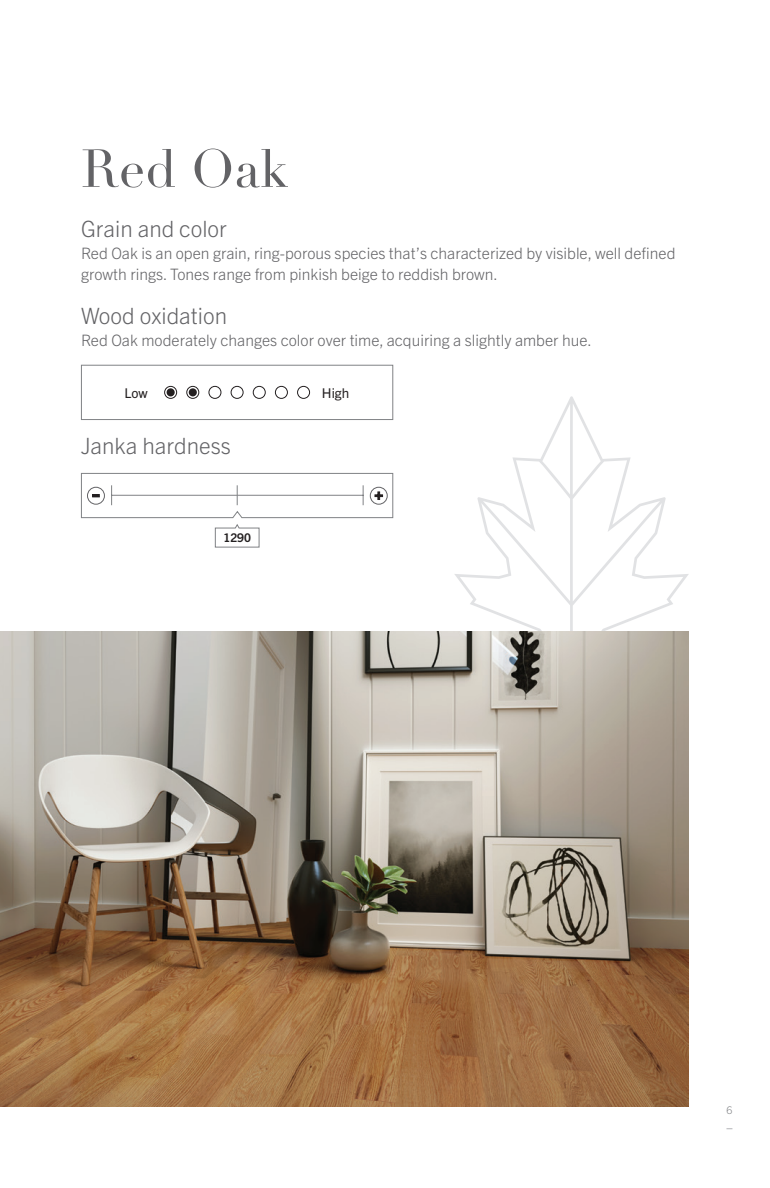
<style>
.page{position:relative;width:770px;height:1188px;background:#fff}
.page>*{position:absolute;margin:0;border:0;box-sizing:border-box;transform-origin:0 0}
.Titre{font:52.5px "Didot";color:#636366}
.t1{font:300 22.5px "Trade Gothic Next LT Pro";color:#636366}
.t2{font:300 15.75px/21.8px "Trade Gothic Next LT Pro";color:#636366}
.t3{font:13.5px "Trade Gothic Next LT Pro";color:#231f20}
.t4{font:700 12px "Trade Gothic Next LT Pro";color:#231f20}
.t5{font:300 10.5px "Trade Gothic Next LT Pro";color:#808285}
</style>
<div class="page">
<svg style="left:454px;top:396px;width:235px;height:367px"></svg>
<img style="left:0;top:631px;width:688px;height:476px">
<div style="left:81px;top:365px;width:312px;height:55px;border:1px solid #808285"></div>
<div style="left:164px;top:386px;width:13px;height:13px;border:1px solid #231f20;border-radius:50%"></div>
<div style="left:166px;top:388px;width:9px;height:8px;background:#231f20;border-radius:50%"></div>
<div style="left:186px;top:386px;width:13px;height:13px;border:1px solid #231f20;border-radius:50%"></div>
<div style="left:189px;top:388px;width:8px;height:8px;background:#231f20;border-radius:50%"></div>
<div style="left:208px;top:386px;width:13px;height:13px;border:1px solid #231f20;border-radius:50%"></div>
<div style="left:231px;top:386px;width:12px;height:13px;border:1px solid #231f20;border-radius:50%"></div>
<div style="left:253px;top:386px;width:12px;height:13px;border:1px solid #231f20;border-radius:50%"></div>
<div style="left:275px;top:386px;width:13px;height:13px;border:1px solid #231f20;border-radius:50%"></div>
<div style="left:297px;top:386px;width:13px;height:13px;border:1px solid #231f20;border-radius:50%"></div>
<svg style="left:81px;top:473px;width:312px;height:75px"></svg>
<p class="Titre" style="left:81px;top:137px;width:209px">Red Oak</p>
<p class="t1" style="left:81px;top:213px;width:147px">Grain and color</p>
<p class="t2" style="left:81px;top:241px;width:596px">Red Oak is an open grain, ring-porous species that’s characterized by visible, well defined growth rings. Tones range from pinkish beige to reddish brown.</p>
<p class="t1" style="left:81px;top:300px;width:147px">Wood oxidation</p>
<p class="t2" style="left:81px;top:328px;width:512px">Red Oak moderately changes color over time, acquiring a slightly amber hue.</p>
<p class="t3" style="left:124px;top:383px;width:25px">Low</p>
<p class="t3" style="left:322px;top:383px;width:29px">High</p>
<p class="t1" style="left:81px;top:431px;width:151px">Janka hardness</p>
<p class="t4" style="left:223px;top:529px;width:29px">1290</p>
<p class="t5" style="left:726px;top:1103px;width:7px">6</p>
</div>
